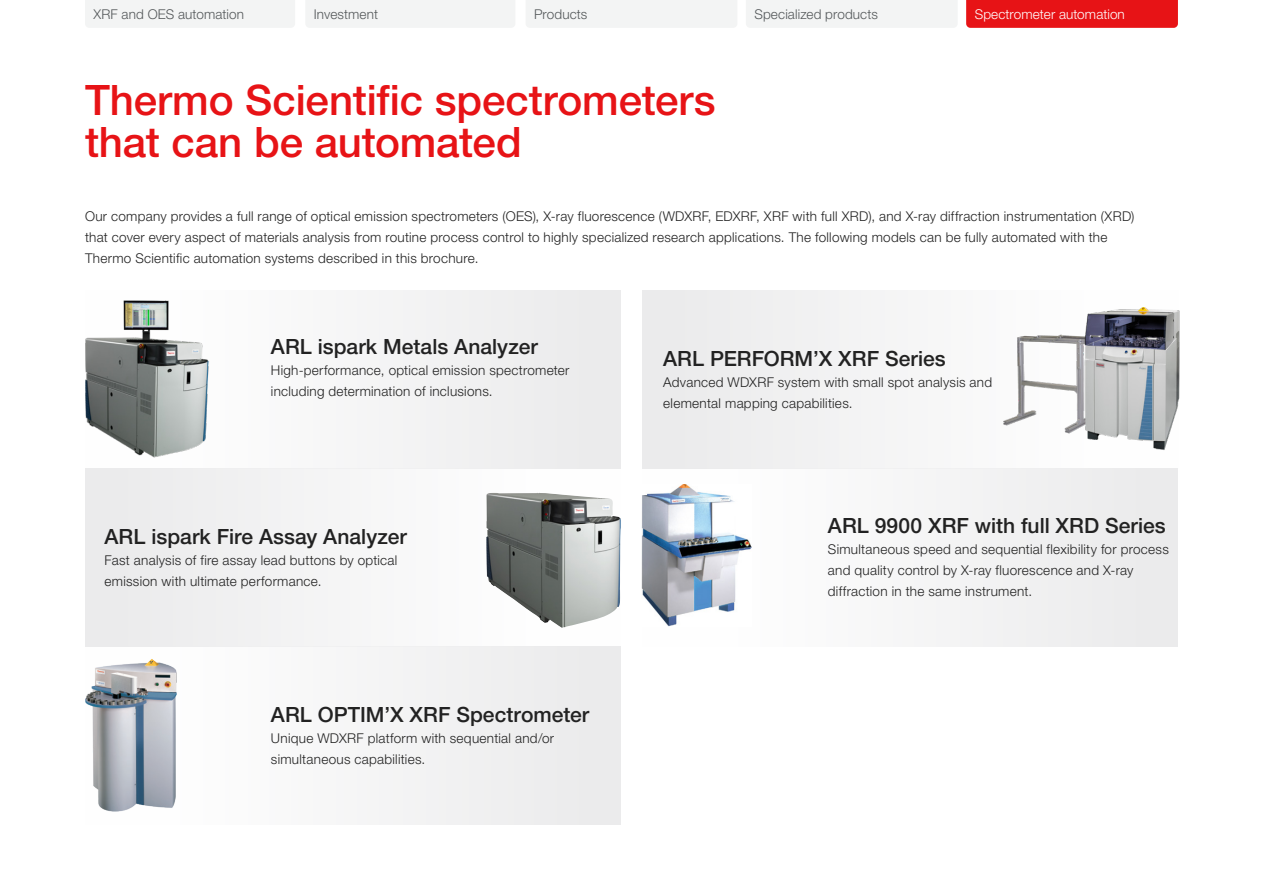
<style>
.page{position:relative;width:1263px;height:893px;background:#fff}
.page>*{position:absolute;margin:0;border:0;box-sizing:border-box;transform-origin:0 0}
.t1{font:500 42px/42px "Helvetica Neue LTW1 G";letter-spacing:-.005em;color:#e71316}
.t2{font:500 21px "Helvetica Neue LTW1 G";letter-spacing:.005em;color:#222}
.t3{font:300 13.5px/21px "Helvetica Neue LTW1 G";letter-spacing:.02em;color:#222}
.t4{font:300 13.5px "Helvetica Neue LTW1 G";letter-spacing:.01em;color:#54585a}
.t5{font:300 13.5px "Helvetica Neue LTW1 G";letter-spacing:.01em;color:#fff}
</style>
<div class="page">
<div style="left:642px;top:290px;width:536px;height:178px;background:#f2f2f3"></div>
<img style="left:1003px;top:307px;width:177px;height:144px">
<div style="left:642px;top:468px;width:536px;height:179px;background:#f4f4f4"></div>
<img style="left:642px;top:484px;width:109px;height:143px">
<div style="left:966px;top:0;width:212px;height:28px;background:#e71316"></div>
<div style="left:746px;top:0;width:211px;height:28px;background:#f3f4f4"></div>
<div style="left:85px;top:647px;width:536px;height:178px;background:#f4f4f5"></div>
<img style="left:85px;top:659px;width:92px;height:153px">
<div style="left:85px;top:468px;width:536px;height:179px;background:#f3f3f4"></div>
<div style="left:85px;top:290px;width:536px;height:178px;background:#f3f3f4"></div>
<img style="left:85px;top:300px;width:124px;height:158px">
<img style="left:486px;top:493px;width:135px;height:135px">
<div style="left:85px;top:0;width:210px;height:28px;background:#f3f4f4"></div>
<div style="left:306px;top:0;width:209px;height:28px;background:#f3f4f4"></div>
<div style="left:526px;top:0;width:211px;height:28px;background:#f3f4f4"></div>
<p class="t4" style="left:94px;top:6px;width:152px">XRF and OES automation</p>
<p class="t4" style="left:314px;top:6px;width:66px">Investment</p>
<p class="t4" style="left:534px;top:6px;width:55px">Products</p>
<h1 class="t1" style="left:85px;top:79px;width:632px">Thermo Scientific spectrometers that can be automated</h1>
<p class="t4" style="left:754px;top:6px;width:125px">Specialized products</p>
<p class="t5" style="left:975px;top:6px;width:152px">Spectrometer automation</p>
<p class="t3" style="left:85px;top:206px;width:1051px">Our company provides a full range of optical emission spectrometers (OES), X-ray fluorescence (WDXRF, EDXRF, XRF with full XRD), and X-ray diffraction instrumentation (XRD) that cover every aspect of materials analysis from routine process control to highly specialized research applications. The following models can be fully automated with the<br>Thermo Scientific automation systems described in this brochure.</p>
<h2 class="t2" style="left:271px;top:334px;width:268px">ARL ispark Metals Analyzer</h2>
<p class="t3" style="left:271px;top:359px;width:300px">High-performance, optical emission spectrometer including determination of inclusions.</p>
<h2 class="t2" style="left:105px;top:524px;width:304px">ARL ispark Fire Assay Analyzer</h2>
<p class="t3" style="left:105px;top:550px;width:294px">Fast analysis of fire assay lead buttons by optical emission with ultimate performance.</p>
<h2 class="t2" style="left:271px;top:702px;width:320px">ARL OPTIM’X XRF Spectrometer</h2>
<p class="t3" style="left:271px;top:728px;width:285px">Unique WDXRF platform with sequential and/or simultaneous capabilities.</p>
<h2 class="t2" style="left:663px;top:346px;width:284px">ARL PERFORM’X XRF Series</h2>
<p class="t3" style="left:663px;top:371px;width:330px">Advanced WDXRF system with small spot analysis and elemental mapping capabilities.</p>
<h2 class="t2" style="left:828px;top:513px;width:339px">ARL 9900 XRF with full XRD Series</h2>
<p class="t3" style="left:828px;top:539px;width:342px">Simultaneous speed and sequential flexibility for process and quality control by X-ray fluorescence and X-ray diffraction in the same instrument.</p>
</div>
